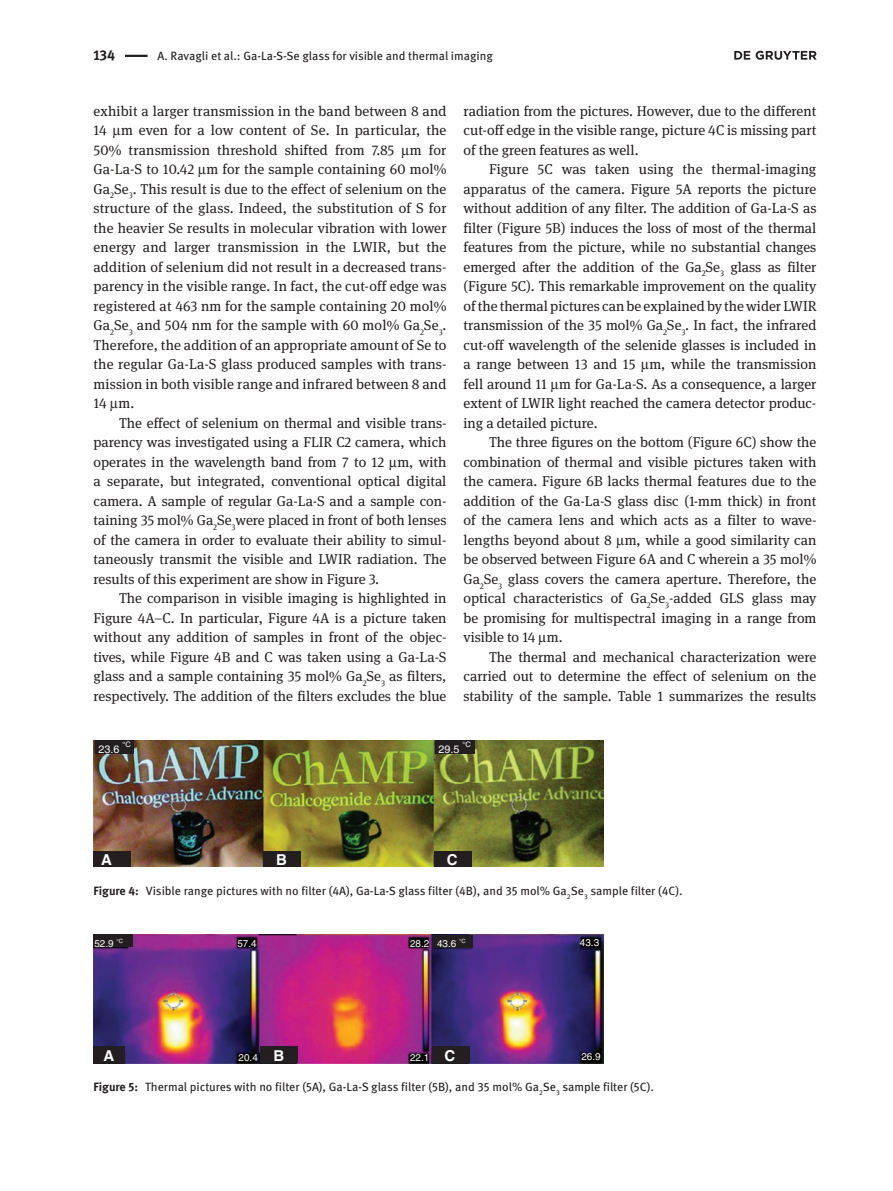
<style>
.page{position:relative;width:893px;height:1191px;background:#fff}
.page>*{position:absolute;margin:0;border:0;box-sizing:border-box;transform-origin:0 0}
.t1{font:700 15px "Helvetica";color:#fff}
.t2{font:14.25px/19.5px "DG Meta Serif Science";color:#231f20;text-align:justify}
.t3{font:700 14.25px "DG Meta Science";color:#231f20}
.t4{font:12px "DG Meta Science";color:#231f20}
.t5{font:10.8px "Helvetica";color:#fff}
.t6{font:9.9px "Helvetica";color:#fff}
.t7{font:7.5px "Helvetica";color:#fff}
.t8{font:5.7px "Helvetica";color:#fff}
.s1{font-weight:700}
</style>
<div class="page">
<hr style="left:125px;top:55px;width:23px;height:2px;background:#231f20">
<img style="left:94px;top:740px;width:510px;height:127px">
<div style="left:94px;top:851px;width:37px;height:15px;background:#231f20"></div>
<div style="left:95px;top:740px;width:39px;height:14px;background:#231f20"></div>
<div style="left:435px;top:740px;width:39px;height:14px;background:#231f20"></div>
<div style="left:263px;top:851px;width:38px;height:15px;background:#231f20"></div>
<div style="left:434px;top:851px;width:38px;height:15px;background:#231f20"></div>
<img style="left:94px;top:934px;width:510px;height:129px">
<div style="left:94px;top:934px;width:39px;height:13px;background:#231f20"></div>
<div style="left:433px;top:935px;width:39px;height:13px;background:#231f20"></div>
<div style="left:94px;top:1046px;width:31px;height:16px;background:#231f20"></div>
<div style="left:260px;top:1046px;width:37px;height:16px;background:#231f20"></div>
<div style="left:432px;top:1046px;width:37px;height:16px;background:#231f20"></div>
<svg style="left:734px;top:51px;width:83px;height:9px"></svg>
<p class="t3" style="left:94px;top:44px;width:23px">134</p>
<p class="t4" style="left:157px;top:47px;width:337px">A. Ravagli et al.: Ga-La-S-Se glass for visible and thermal imaging</p>
<p class="t2" style="left:94px;top:101px;width:354px">exhibit a larger transmission in the band between 8 and 14 m even for a low content of Se. In particular, the 50% transmission threshold shifted from 7.85 m for Ga-La-S to 10.42 m for the sample containing 60 mol% Ga<sub>2</sub>Se<sub>3</sub>. This result is due to the effect of selenium on the structure of the glass. Indeed, the substitution of S for the heavier Se results in molecular vibration with lower energy and larger transmission in the LWIR, but the addition of selenium did not result in a decreased trans&shy;parency in the visible range. In fact, the cut-off edge was registered at 463 nm for the sample containing 20 mol% Ga<sub>2</sub>Se<sub>3</sub> and 504 nm for the sample with 60 mol% Ga<sub>2</sub>Se<sub>3</sub>.<br>Therefore, the addition of an appropriate amount of Se to the regular Ga-La-S glass produced samples with trans&shy;mission in both visible range and infrared between 8 and 14 m.</p>
<p class="t2" style="left:94px;top:413px;width:354px;text-indent:26px">The effect of selenium on thermal and visible trans&shy;parency was investigated using a FLIR C2 camera, which operates in the wavelength band from 7 to 12 m, with a separate, but integrated, conventional optical digital camera. A sample of regular Ga-La-S and a sample con&shy;taining 35 mol% Ga<sub>2</sub>Se<sub>3</sub>were placed in front of both lenses of the camera in order to evaluate their ability to simul&shy;taneously transmit the visible and LWIR radiation. The results of this experiment are show in Figure 3.</p>
<p class="t2" style="left:94px;top:588px;width:354px;text-indent:26px">The comparison in visible imaging is highlighted in Figure 4A–C. In particular, Figure 4A is a picture taken without any addition of samples in front of the objec&shy;tives, while Figure 4B and C was taken using a Ga-La-S glass and a sample containing 35 mol% Ga<sub>2</sub>Se<sub>3</sub> as filters, respectively. The addition of the filters excludes the blue</p>
<p class="t2" style="left:463px;top:101px;width:354px">radiation from the pictures. However, due to the different cut-off edge in the visible range, picture 4C is missing part of the green features as well.</p>
<p class="t2" style="left:463px;top:159px;width:354px;text-indent:26px">Figure 5C was taken using the thermal-imaging apparatus of the camera. Figure 5A reports the picture without addition of any filter. The addition of Ga-La-S as filter (Figure 5B) induces the loss of most of the thermal features from the picture, while no substantial changes emerged after the addition of the Ga<sub>2</sub>Se<sub>3</sub> glass as filter (Figure 5C). This remarkable improvement on the quality of the thermal pictures can be explained by the wider LWIR transmission of the 35 mol% Ga<sub>2</sub>Se<sub>3</sub>. In fact, the infrared cut-off wavelength of the selenide glasses is included in a range between 13 and 15 m, while the transmission fell around 11 m for Ga-La-S. As a consequence, a larger extent of LWIR light reached the camera detector produc&shy;ing a detailed picture.</p>
<p class="t2" style="left:463px;top:432px;width:354px;text-indent:26px">The three figures on the bottom (Figure 6C) show the combination of thermal and visible pictures taken with the camera. Figure 6B lacks thermal features due to the addition of the Ga-La-S glass disc (1-mm thick) in front of the camera lens and which acts as a filter to wave&shy;lengths beyond about 8 m, while a good similarity can be observed between Figure 6A and C wherein a 35 mol% Ga<sub>2</sub>Se<sub>3</sub> glass covers the camera aperture. Therefore, the optical characteristics of Ga<sub>2</sub>Se<sub>3</sub>-added GLS glass may be promising for multispectral imaging in a range from visible to 14 m.</p>
<p class="t2" style="left:463px;top:647px;width:354px;text-indent:26px">The thermal and mechanical characterization were carried out to determine the effect of selenium on the stability of the sample. Table 1 summarizes the results</p>
<p class="t7" style="left:123px;top:740px;width:10px">°C</p>
<p class="t5" style="left:99px;top:742px;width:22px">23.6</p>
<p class="t7" style="left:463px;top:740px;width:10px">°C</p>
<p class="t5" style="left:439px;top:742px;width:22px">29.5</p>
<p class="t1" style="left:101px;top:851px;width:12px">A</p>
<p class="t1" style="left:276px;top:851px;width:12px">B</p>
<p class="t1" style="left:447px;top:851px;width:12px">C</p>
<p class="t4" style="left:94px;top:881px;width:591px"><span class="s1">Figure 4:</span> Visible range pictures with no filter (4A), Ga-La-S glass filter (4B), and 35 mol% Ga<sub>2</sub>Se<sub>3</sub> sample filter (4C).</p>
<p class="t6" style="left:94px;top:937px;width:30px">52.9 <sup>°C</sup></p>
<p class="t6" style="left:237px;top:937px;width:21px">57.4</p>
<p class="t8" style="left:459px;top:938px;width:8px">°C</p>
<p class="t6" style="left:410px;top:937px;width:48px">28.2 43.6</p>
<p class="t6" style="left:580px;top:937px;width:21px">43.3</p>
<p class="t1" style="left:103px;top:1047px;width:12px">A</p>
<p class="t1" style="left:273px;top:1047px;width:12px">B</p>
<p class="t1" style="left:445px;top:1047px;width:12px">C</p>
<p class="t4" style="left:94px;top:1077px;width:562px"><span class="s1">Figure 5:</span> Thermal pictures with no filter (5A), Ga-La-S glass filter (5B), and 35 mol% Ga<sub>2</sub>Se<sub>3</sub> sample filter (5C).</p>
<p class="t6" style="left:239px;top:1052px;width:21px">20.4</p>
<p class="t6" style="left:410px;top:1052px;width:21px">22.1</p>
<p class="t6" style="left:581px;top:1050px;width:21px">26.9</p>
</div>
